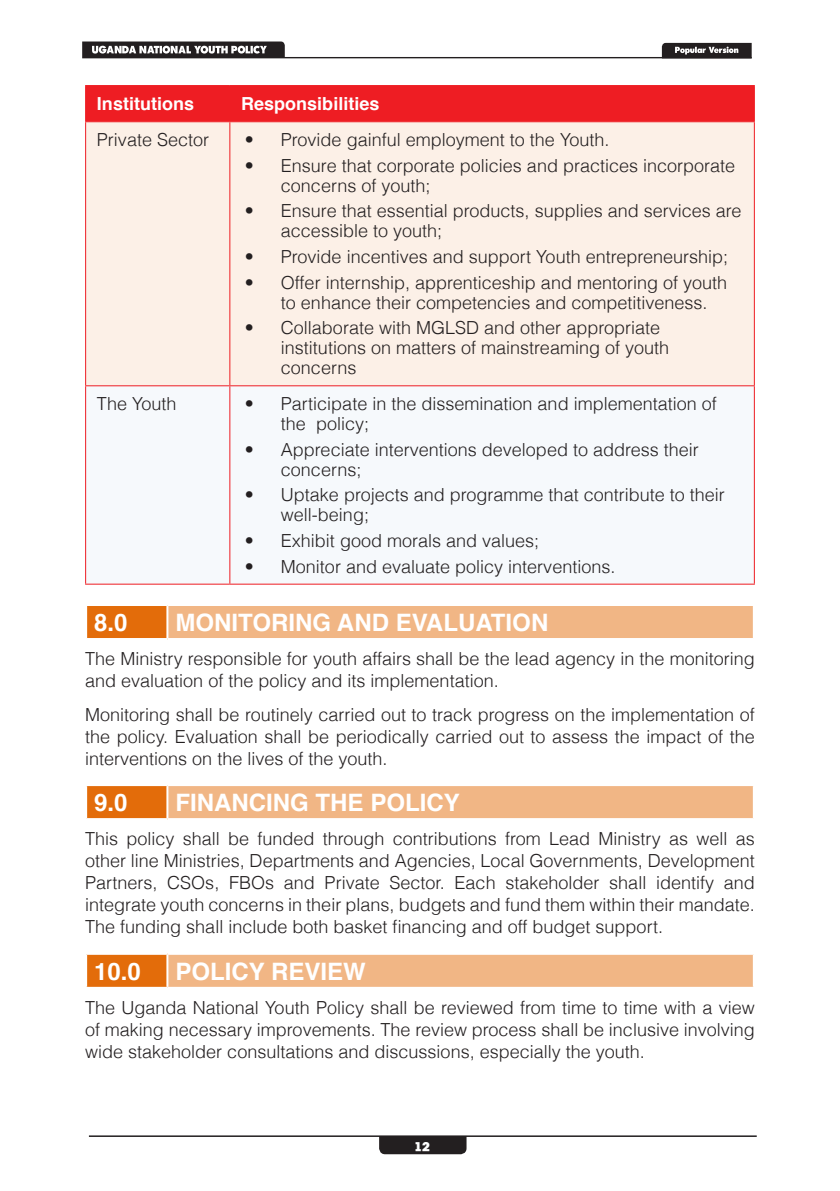
<style>
.page{position:relative;width:840px;height:1191px;background:#fff}
.page>*{position:absolute;margin:0;border:0;box-sizing:border-box;transform-origin:0 0}
.t1{font:700 24px "Helvetica";color:#fff}
.t2{font:300 18px/22px "Helvetica";color:#231f20}
.t3{font:700 18px "Helvetica";color:#fff}
.t4{font:12px "Admisi Display SSK";color:#fff}
</style>
<div class="page">
<svg style="left:379px;top:1137px;width:87px;height:17px"></svg>
<hr style="left:89px;top:1135px;width:667px;height:2px;background:#231f20">
<svg style="left:82px;top:41px;width:202px;height:16px"></svg>
<svg style="left:661px;top:43px;width:90px;height:14px"></svg>
<hr style="left:82px;top:57px;width:669px;height:1px;background:#231f20">
<div style="left:86px;top:86px;width:667px;height:35px;background:#ee1d23"></div>
<div style="left:86px;top:122px;width:667px;height:263px;background:#fcf0e7"></div>
<div style="left:86px;top:386px;width:667px;height:197px;background:#f6f9fc"></div>
<hr style="left:85px;top:85px;width:145px;height:1px;background:#ee1d23">
<hr style="left:85px;top:86px;width:1px;height:35px;background:#ee1d23">
<hr style="left:230px;top:85px;width:524px;height:1px;background:#ee1d23">
<hr style="left:229px;top:86px;width:1px;height:35px;background:#ee1d23">
<hr style="left:753px;top:86px;width:1px;height:35px;background:#ee1d23">
<hr style="left:85px;top:121px;width:145px;height:1px;background:#ee1d23">
<hr style="left:230px;top:121px;width:524px;height:1px;background:#ee1d23">
<hr style="left:85px;top:122px;width:1px;height:263px;background:#ee1d23">
<hr style="left:229px;top:122px;width:1px;height:263px;background:#ee1d23">
<hr style="left:753px;top:122px;width:1px;height:263px;background:#ee1d23">
<hr style="left:85px;top:385px;width:145px;height:1px;background:#ee1d23">
<hr style="left:85px;top:386px;width:1px;height:197px;background:#ee1d23">
<hr style="left:230px;top:385px;width:524px;height:1px;background:#ee1d23">
<hr style="left:229px;top:386px;width:1px;height:197px;background:#ee1d23">
<hr style="left:753px;top:386px;width:1px;height:197px;background:#ee1d23">
<hr style="left:85px;top:583px;width:145px;height:1px;background:#ee1d23">
<hr style="left:230px;top:583px;width:524px;height:1px;background:#ee1d23">
<div style="left:86px;top:605px;width:81px;height:34px;background:#e36c0a"></div>
<div style="left:167px;top:605px;width:586px;height:34px;background:#f1b685"></div>
<hr style="left:85px;top:604px;width:82px;height:2px;background:#fff">
<hr style="left:85px;top:606px;width:2px;height:32px;background:#fff">
<hr style="left:167px;top:604px;width:587px;height:2px;background:#fff">
<hr style="left:166px;top:606px;width:2px;height:32px;background:#fff">
<hr style="left:752px;top:606px;width:2px;height:32px;background:#fff">
<hr style="left:85px;top:638px;width:82px;height:2px;background:#fff">
<hr style="left:167px;top:638px;width:587px;height:2px;background:#fff">
<div style="left:86px;top:785px;width:81px;height:34px;background:#e36c0a"></div>
<div style="left:167px;top:785px;width:586px;height:34px;background:#f1b685"></div>
<hr style="left:85px;top:784px;width:82px;height:2px;background:#fff">
<hr style="left:85px;top:786px;width:2px;height:32px;background:#fff">
<hr style="left:167px;top:784px;width:587px;height:2px;background:#fff">
<hr style="left:166px;top:786px;width:2px;height:32px;background:#fff">
<hr style="left:752px;top:786px;width:2px;height:32px;background:#fff">
<hr style="left:85px;top:818px;width:82px;height:2px;background:#fff">
<hr style="left:167px;top:818px;width:587px;height:2px;background:#fff">
<div style="left:86px;top:953px;width:81px;height:34px;background:#e36c0a"></div>
<div style="left:167px;top:953px;width:586px;height:34px;background:#f1b685"></div>
<hr style="left:85px;top:952px;width:82px;height:2px;background:#fff">
<hr style="left:85px;top:954px;width:2px;height:32px;background:#fff">
<hr style="left:167px;top:952px;width:587px;height:2px;background:#fff">
<hr style="left:166px;top:954px;width:2px;height:32px;background:#fff">
<hr style="left:752px;top:954px;width:2px;height:32px;background:#fff">
<hr style="left:85px;top:986px;width:82px;height:2px;background:#fff">
<hr style="left:167px;top:986px;width:587px;height:2px;background:#fff">
<p class="t3" style="left:97px;top:90px;width:99px">Institutions</p>
<p class="t3" style="left:241px;top:90px;width:140px">Responsibilities</p>
<p class="t2" style="left:97px;top:128px;width:114px">Private Sector</p>
<p class="t2" style="left:245px;top:128px;width:366px">• Provide gainful employment to the Youth.</p>
<p class="t2" style="left:281px;top:154px;width:455px;line-height:20px;text-indent:-36px">• Ensure that corporate policies and practices incorporate concerns of youth;</p>
<p class="t2" style="left:281px;top:200px;width:462px;line-height:20px;text-indent:-36px">• Ensure that essential products, supplies and services are accessible to youth;</p>
<p class="t2" style="left:245px;top:245px;width:484px">• Provide incentives and support Youth entrepreneurship;</p>
<p class="t2" style="left:281px;top:271px;width:447px;line-height:20px;text-indent:-36px">• Offer internship, apprenticeship and mentoring of youth to enhance their competencies and competitiveness.</p>
<p class="t2" style="left:281px;top:317px;width:389px;line-height:20px;text-indent:-36px">• Collaborate with MGLSD and other appropriate institutions on matters of mainstreaming of youth concerns</p>
<p class="t2" style="left:97px;top:392px;width:81px">The Youth</p>
<p class="t2" style="left:281px;top:393px;width:437px;line-height:20px;text-indent:-36px">• Participate in the dissemination and implementation of the policy;</p>
<p class="t2" style="left:281px;top:438px;width:419px;line-height:20px;text-indent:-36px">• Appreciate interventions developed to address their concerns;</p>
<p class="t2" style="left:281px;top:484px;width:445px;line-height:20px;text-indent:-36px">• Uptake projects and programme that contribute to their well-being;</p>
<p class="t2" style="left:245px;top:529px;width:296px">• Exhibit good morals and values;</p>
<p class="t2" style="left:245px;top:554px;width:372px">• Monitor and evaluate policy interventions.</p>
<p class="t1" style="left:94px;top:603px;width:35px">8.0</p>
<p class="t1" style="left:175px;top:603px;width:374px">MONITORING AND EVALUATION</p>
<p class="t2" style="left:85px;top:647px;width:671px">The Ministry responsible for youth affairs shall be the lead agency in the monitoring and evaluation of the policy and its implementation.</p>
<p class="t2" style="left:85px;top:702px;width:670px;text-align:justify">Monitoring shall be routinely carried out to track progress on the implementation of the policy. Evaluation shall be periodically carried out to assess the impact of the interventions on the lives of the youth.</p>
<p class="t1" style="left:94px;top:783px;width:35px">9.0</p>
<p class="t1" style="left:175px;top:783px;width:286px">FINANCING THE POLICY</p>
<p class="t2" style="left:85px;top:827px;width:671px;text-align:justify">This policy shall be funded through contributions from Lead Ministry as well as other line Ministries, Departments and Agencies, Local Governments, Development Partners, CSOs, FBOs and Private Sector. Each stakeholder shall identify and integrate youth concerns in their plans, budgets and fund them within their mandate.<br>The funding shall include both basket financing and off budget support.</p>
<p class="t1" style="left:94px;top:952px;width:48px">10.0</p>
<p class="t1" style="left:175px;top:952px;width:192px">POLICY REVIEW</p>
<p class="t2" style="left:85px;top:996px;width:671px;text-align:justify">The Uganda National Youth Policy shall be reviewed from time to time with a view of making necessary improvements. The review process shall be inclusive involving wide stakeholder consultations and discussions, especially the youth.</p>
<p class="t4" style="left:414px;top:1139px;width:17px">12</p>
</div>
